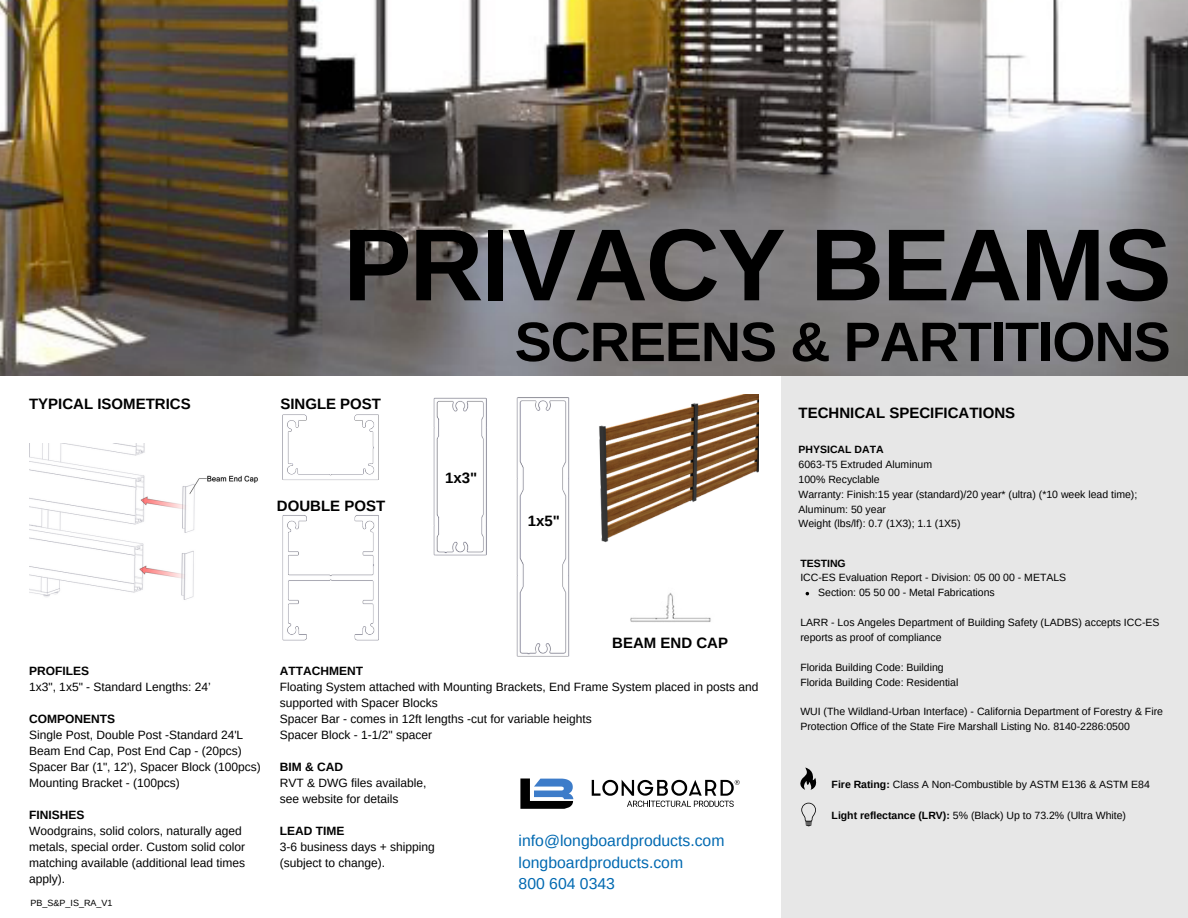
<style>
.page{position:relative;width:1188px;height:918px;background:#fff}
.page>*{position:absolute;margin:0;border:0;box-sizing:border-box;transform-origin:0 0}
.t1{font:700 102.3px "Arimo";letter-spacing:-.02em;color:#000}
.t2{font:700 55.65px "Arimo";letter-spacing:-.02em;color:#000}
.t3{font:15.75px/21.3px "Arimo";color:#0069b1}
.t4{font:700 15px "Arimo";color:#000}
.t5{font:12px/16px "Arimo";color:#000}
.t6{font:700 12px "Arimo";color:#000}
.t7{font:10.5px/14.9px "Arimo";color:#000}
.t8{font:700 10.5px "Arimo";color:#000}
.t9{font:9px "Arimo";color:#000}
.s1{font-weight:700}
</style>
<div class="page">
<img style="left:630px;top:592px;width:81px;height:30px">
<svg style="left:520px;top:779px;width:53px;height:30px"></svg>
<svg style="left:592px;top:780px;width:148px;height:27px"></svg>
<div style="left:781px;top:375px;width:407px;height:543px;background:#e7e7e7"></div>
<svg style="left:800px;top:768px;width:16px;height:22px"></svg>
<svg style="left:801px;top:803px;width:15px;height:23px"></svg>
<img style="left:433px;top:397px;width:54px;height:159px">
<img style="left:516px;top:397px;width:54px;height:260px">
<img style="left:282px;top:414px;width:97px;height:66px">
<img style="left:282px;top:515px;width:97px;height:126px">
<img style="left:599px;top:394px;width:159px;height:149px">
<img style="left:29px;top:444px;width:229px;height:156px">
<img style="left:0;top:0;width:1188px;height:375px">
<h1 class="t1" style="left:343px;top:208px;width:830px">PRIVACY BEAMS</h1>
<h2 class="t2" style="left:515px;top:311px;width:657px">SCREENS &amp; PARTITIONS</h2>
<h3 class="t4" style="left:29px;top:396px;width:163px">TYPICAL ISOMETRICS</h3>
<h3 class="t4" style="left:280px;top:396px;width:102px">SINGLE POST</h3>
<h3 class="t4" style="left:277px;top:498px;width:110px">DOUBLE POST</h3>
<h3 class="t4" style="left:445px;top:469px;width:34px">1x3"</h3>
<h3 class="t4" style="left:528px;top:513px;width:34px">1x5"</h3>
<h3 class="t4" style="left:612px;top:635px;width:117px">BEAM END CAP</h3>
<p class="t6" style="left:29px;top:665px;width:61px">PROFILES</p>
<p class="t5" style="left:29px;top:679px;width:183px">1x3", 1x5" - Standard Lengths: 24’</p>
<p class="t6" style="left:29px;top:713px;width:87px">COMPONENTS</p>
<p class="t5" style="left:29px;top:727px;width:233px">Single Post, Double Post -Standard 24'L Beam End Cap, Post End Cap - (20pcs)<br>Spacer Bar (1", 12'), Spacer Block (100pcs)<br>Mounting Bracket - (100pcs)</p>
<p class="t6" style="left:29px;top:809px;width:57px">FINISHES</p>
<p class="t5" style="left:29px;top:823px;width:218px">Woodgrains, solid colors, naturally aged metals, special order. Custom solid color matching available (additional lead times apply).</p>
<p class="t9" style="left:31px;top:898px;width:83px">PB_S&amp;P_IS_RA_V1</p>
<p class="t6" style="left:280px;top:665px;width:85px">ATTACHMENT</p>
<p class="t5" style="left:280px;top:679px;width:480px">Floating System attached with Mounting Brackets, End Frame System placed in posts and supported with Spacer Blocks<br>Spacer Bar - comes in 12ft lengths -cut for variable heights<br>Spacer Block - 1-1/2" spacer</p>
<p class="t6" style="left:280px;top:761px;width:65px">BIM &amp; CAD</p>
<p class="t5" style="left:280px;top:775px;width:148px">RVT &amp; DWG files available, see website for details</p>
<p class="t6" style="left:280px;top:825px;width:66px">LEAD TIME</p>
<p class="t5" style="left:280px;top:839px;width:157px">3-6 business days + shipping (subject to change).</p>
<h3 class="t3" style="left:519px;top:830px;width:207px">info@longboardproducts.com longboardproducts.com<br>800 604 0343</h3>
<h3 class="t4" style="left:799px;top:405px;width:218px">TECHNICAL SPECIFICATIONS</h3>
<p class="t8" style="left:799px;top:444px;width:87px">PHYSICAL DATA</p>
<p class="t7" style="left:799px;top:457px;width:340px">6063-T5 Extruded Aluminum<br>100% Recyclable<br>Warranty: Finish:15 year (standard)/20 year* (ultra) (*10 week lead time); Aluminum: 50 year<br>Weight (lbs/lf): 0.7 (1X3); 1.1 (1X5)</p>
<p class="t8" style="left:800px;top:557px;width:47px">TESTING</p>
<p class="t7" style="left:800px;top:570px;width:267px">ICC-ES Evaluation Report - Division: 05 00 00 - METALS</p>
<p class="t7" style="left:800px;top:615px;width:361px">LARR - Los Angeles Department of Building Safety (LADBS) accepts ICC-ES reports as proof of compliance</p>
<p class="t7" style="left:800px;top:660px;width:160px">Florida Building Code: Building<br>Florida Building Code: Residential</p>
<p class="t7" style="left:800px;top:704px;width:364px">WUI (The Wildland-Urban Interface) - California Department of Forestry &amp; Fire<br>Protection Office of the State Fire Marshall Listing No. 8140-2286:0500</p>
<p class="t7" style="left:818px;top:585px;width:178px">Section: 05 50 00 - Metal Fabrications</p>
<p class="t7" style="left:832px;top:777px;width:320px"><span class="s1">Fire Rating:</span> Class A Non-Combustible by ASTM E136 &amp; ASTM E84</p>
<p class="t7" style="left:832px;top:808px;width:296px"><span class="s1">Light reflectance (LRV):</span> 5% (Black) Up to 73.2% (Ultra White)</p>
</div>
